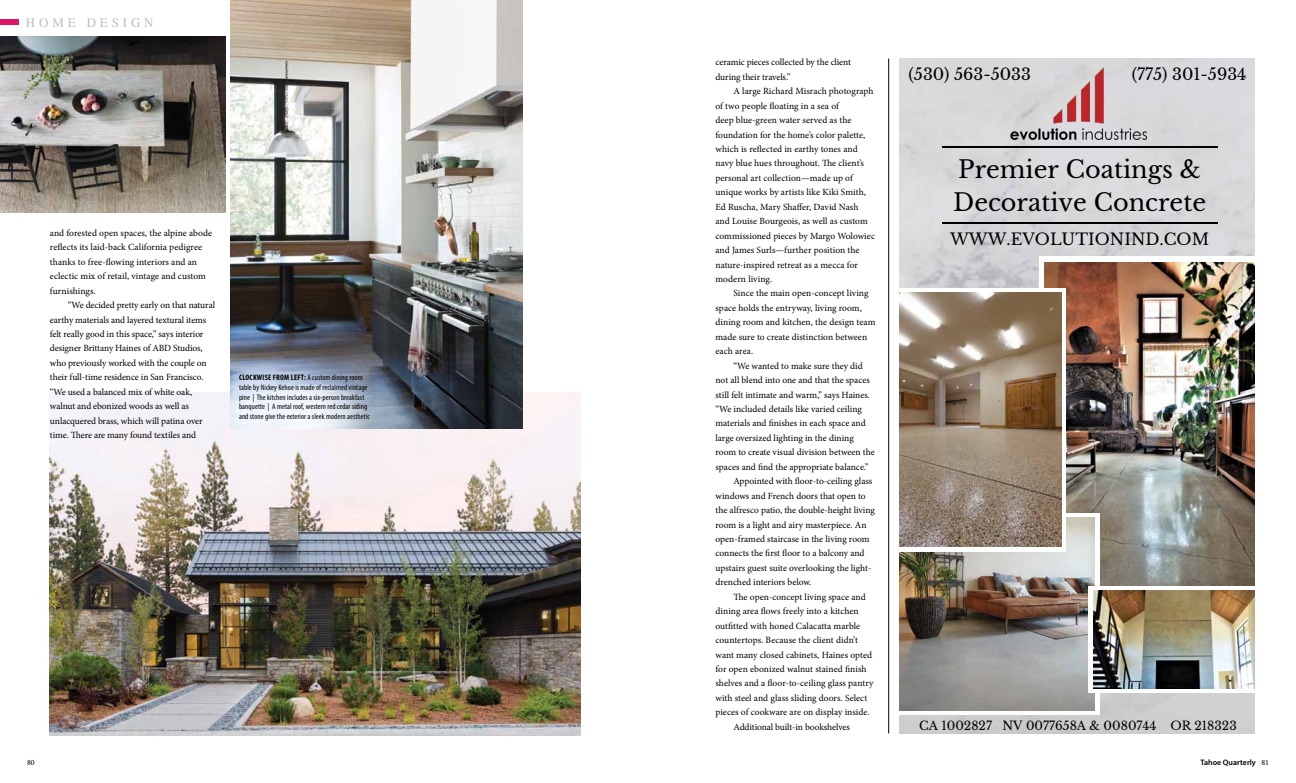
<style>
.page{position:relative;width:1296px;height:783px;background:#fff}
.page>*{position:absolute;margin:0;border:0;box-sizing:border-box;transform-origin:0 0}
.t1{font:24px/33px "Libre Baskerville";color:#000}
.t2{font:16px "Libre Baskerville";color:#000}
.t3{font:13px "STIX General";letter-spacing:.3em;color:#bcbec0}
.t4{font:12px "Libre Baskerville";color:#000}
.t5{font:9.5px/14.4px "Minion Pro";color:#000}
.t6{font:condensed 8px/9.6px "Myriad Pro";letter-spacing:.01em;color:#000}
.t7{font:600 8px "Myriad Pro";color:#000}
.t8{font:8px "Minion Pro";color:#000}
.s1{font-weight:700}
.s2{font-family:"Minion Pro";font-weight:400}
</style>
<div class="page">
<div style="left:0;top:19px;width:19px;height:6px;background:#dd166c"></div>
<hr style="left:888px;top:58px;width:1px;height:676px;background:#000">
<img style="left:899px;top:58px;width:356px;height:675px">
<img style="left:987px;top:62px;width:182px;height:77px">
<img style="left:1044px;top:262px;width:211px;height:324px">
<div style="left:899px;top:513px;width:200px;height:202px;background:#fff"></div>
<img style="left:899px;top:517px;width:195px;height:194px">
<div style="left:1089px;top:586px;width:166px;height:107px;background:#fff"></div>
<img style="left:1093px;top:591px;width:162px;height:98px">
<div style="left:899px;top:288px;width:167px;height:263px;background:#fff"></div>
<img style="left:899px;top:292px;width:163px;height:255px">
<hr style="left:942px;top:146px;width:275px;height:2px;background:#000">
<hr style="left:942px;top:222px;width:275px;height:2px;background:#000">
<img style="left:49px;top:392px;width:531px;height:344px">
<img style="left:231px;top:0;width:292px;height:428px">
<img style="left:0;top:36px;width:226px;height:177px">
<h3 class="t3" style="left:26px;top:14px;width:129px">HOME DESIGN</h3>
<p class="t5" style="left:50px;top:226px;width:164px">and forested open spaces, the alpine abode reflects its laid-back California pedigree thanks to free-flowing interiors and an eclectic mix of retail, vintage and custom furnishings.</p>
<p class="t5" style="left:50px;top:298px;width:167px;text-indent:18px">“We decided pretty early on that natural earthy materials and layered textural items felt really good in this space,” says interior designer Brittany Haines of ABD Studios, who previously worked with the couple on their full-time residence in San Francisco. “We used a balanced mix of white oak, walnut and ebonized woods as well as unlacquered brass, which will patina over time. There are many found textiles and</p>
<p class="t6" style="left:239px;top:373px;width:132px"><span class="s1">CLOCKWISE FROM LEFT:</span> A custom dining room table by Nickey Kehoe is made of reclaimed vintage pine | The kitchen includes a six-person breakfast banquette | A metal roof, western red cedar siding and stone give the exterior a sleek modern aesthetic</p>
<p class="t5" style="left:716px;top:55px;width:137px">ceramic pieces collected by the client during their travels.”</p>
<p class="t5" style="left:716px;top:84px;width:161px;text-indent:18px">A large Richard Misrach photograph of two people floating in a sea of<br>deep blue-green water served as the foundation for the home’s color palette, which is reflected in earthy tones and navy blue hues throughout. The client’s personal art collection—made up of unique works by artists like Kiki Smith, Ed Ruscha, Mary Shaffer, David Nash and Louise Bourgeois, as well as custom commissioned pieces by Margo Wolowiec and James Surls—further position the nature-inspired retreat as a mecca for modern living.</p>
<p class="t5" style="left:716px;top:286px;width:162px;text-indent:18px">Since the main open-concept living space holds the entryway, living room, dining room and kitchen, the design team made sure to create distinction between each area.</p>
<p class="t5" style="left:734px;top:358px;width:131px">“We wanted to make sure they did</p>
<p class="t5" style="left:716px;top:373px;width:156px">not all blend into one and that the spaces</p>
<p class="t5" style="left:716px;top:387px;width:156px">still felt intimate and warm,” says Haines.</p>
<p class="t5" style="left:716px;top:402px;width:148px">“We included details like varied ceiling</p>
<p class="t5" style="left:716px;top:416px;width:152px">materials and finishes in each space and</p>
<p class="t5" style="left:716px;top:431px;width:140px">large oversized lighting in the dining</p>
<p class="t5" style="left:716px;top:445px;width:161px">room to create visual division between the</p>
<p class="t5" style="left:716px;top:460px;width:155px">spaces and find the appropriate balance.”</p>
<p class="t5" style="left:734px;top:474px;width:140px">Appointed with floor-to-ceiling glass</p>
<p class="t5" style="left:716px;top:488px;width:152px">windows and French doors that open to</p>
<p class="t5" style="left:716px;top:503px;width:161px">the alfresco patio, the double-height living</p>
<p class="t5" style="left:716px;top:517px;width:153px">room is a light and airy masterpiece. An</p>
<p class="t5" style="left:716px;top:532px;width:156px">open-framed staircase in the living room</p>
<p class="t5" style="left:716px;top:546px;width:151px">connects the first floor to a balcony and</p>
<p class="t5" style="left:716px;top:561px;width:157px">upstairs guest suite overlooking the light-</p>
<p class="t5" style="left:716px;top:575px;width:97px">drenched interiors below.</p>
<p class="t5" style="left:734px;top:590px;width:134px">The open-concept living space and</p>
<p class="t5" style="left:716px;top:604px;width:145px">dining area flows freely into a kitchen</p>
<p class="t5" style="left:716px;top:618px;width:146px">outfitted with honed Calacatta marble</p>
<p class="t5" style="left:716px;top:633px;width:144px">countertops. Because the client didn’t</p>
<p class="t5" style="left:716px;top:647px;width:158px">want many closed cabinets, Haines opted</p>
<p class="t5" style="left:716px;top:662px;width:153px">for open ebonized walnut stained finish</p>
<p class="t5" style="left:716px;top:676px;width:160px">shelves and a floor-to-ceiling glass pantry</p>
<p class="t5" style="left:716px;top:691px;width:153px">with steel and glass sliding doors. Select</p>
<p class="t5" style="left:716px;top:705px;width:156px">pieces of cookware are on display inside.</p>
<p class="t5" style="left:734px;top:720px;width:118px">Additional built-in bookshelves</p>
<h2 class="t2" style="left:909px;top:64px;width:124px">(530) 563-5033</h2>
<h2 class="t2" style="left:1132px;top:64px;width:116px">(775) 301-5934</h2>
<h1 class="t1" style="left:953px;top:153px;width:254px">Premier Coatings &amp;<br>Decorative Concrete</h1>
<h2 class="t2" style="left:950px;top:230px;width:261px">WWW.EVOLUTIONIND.COM</h2>
<p class="t4" style="left:919px;top:718px;width:319px">CA 1002827 NV 0077658A &amp; 0080744 OR 218323</p>
<p class="t8" style="left:27px;top:757px;width:9px">80</p>
<p class="t7" style="left:1200px;top:758px;width:70px">Tahoe Quarterly <span class="s2">81</span></p>
</div>
